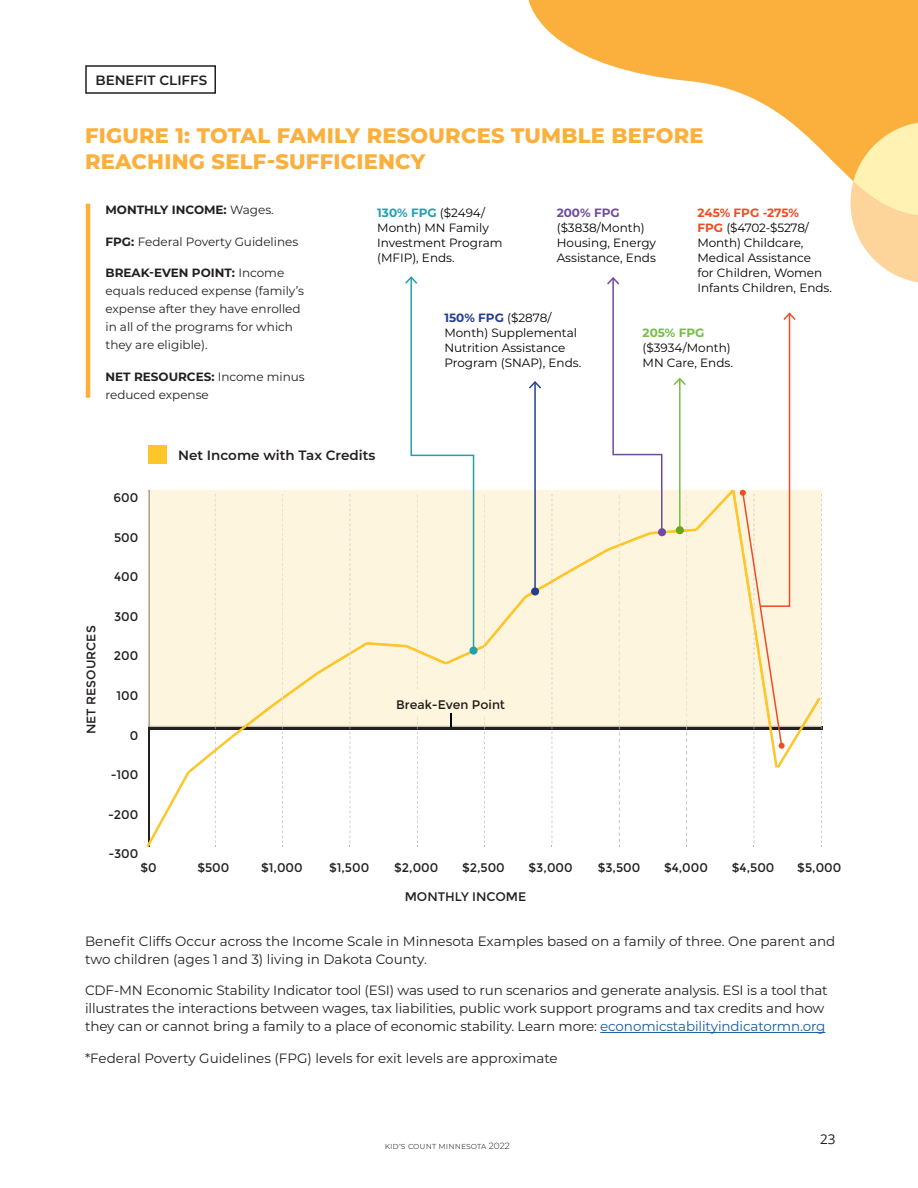
<style>
.page{position:relative;width:918px;height:1188px;background:#fff}
.page>*{position:absolute;margin:0;border:0;box-sizing:border-box;transform-origin:0 0}
.Sub_Title{font:800 21px/25.2px "Montserrat";letter-spacing:.01em;color:#fbb03e}
.t1{font:13.5px/18px "Montserrat";letter-spacing:-.01em;color:#231f20}
.body_text{font:600 13.5px "Montserrat";color:#231f20}
.t2{font:13.5px "Open Sans";color:#231f20}
.t3{font:12.45px "Montserrat";color:#231f20}
.t4{font:12.45px "Montserrat";color:#221b16}
.t5{font:12px/15px "Montserrat";color:#000}
.t6{font:12px/18px "Montserrat";color:#231f20}
.t7{font:700 12px "Montserrat";color:#231f20}
.t8{font:300 9px "Montserrat";letter-spacing:.005em;color:#231f20}
.s1{font-weight:400}
.s2{font-weight:700}
.s3{font-weight:700;color:#21a1b0}
.s4{font-weight:700;color:#6f4b9e}
.s5{font-weight:700;color:#f04b23}
.s6{font-weight:700;color:#253f8e}
.s7{font-weight:700;color:#75bd43}
.s8{color:#175d9e}
</style>
<div class="page">
<svg style="left:851px;top:216px;width:67px;height:67px"></svg>
<svg style="left:528px;top:0;width:390px;height:216px"></svg>
<svg style="left:146px;top:276px;width:676px;height:571px"></svg>
<hr style="left:86px;top:204px;width:4px;height:194px;background:#fbb03e">
<hr style="left:600px;top:1032px;width:225px;height:1px;background:#175d9e">
<div style="left:469px;top:647px;width:9px;height:8px;background:#21a1b0;border-radius:50%"></div>
<div style="left:531px;top:587px;width:8px;height:9px;background:#253f8e;border-radius:50%"></div>
<div style="left:658px;top:528px;width:8px;height:8px;background:#6f4b9e;border-radius:50%"></div>
<div style="left:676px;top:526px;width:8px;height:8px;background:#6ea516;border-radius:50%"></div>
<div style="left:85px;top:65px;width:131px;height:29px;border:2px solid #231f20"></div>
<p class="body_text" style="left:95px;top:71px;width:113px">BENEFIT CLIFFS</p>
<p class="Sub_Title" style="left:85px;top:122px;width:620px">FIGURE 1: TOTAL FAMILY RESOURCES TUMBLE BEFORE<br>REACHING SELF-SUFFICIENCY</p>
<p class="t7" style="left:105px;top:201px;width:170px">MONTHLY INCOME: <span class="s1">Wages.</span></p>
<p class="t6" style="left:105px;top:232px;width:194px"><span class="s2">FPG:</span> Federal Poverty Guidelines</p>
<p class="t6" style="left:105px;top:264px;width:200px"><span class="s2">BREAK-EVEN POINT:</span> Income equals reduced expense (family’s expense after they have enrolled in all of the programs for which they are eligible).</p>
<p class="t6" style="left:105px;top:367px;width:201px"><span class="s2">NET RESOURCES:</span> Income minus reduced expense</p>
<p class="t5" style="left:377px;top:204px;width:127px"><span class="s3">130% FPG</span> ($2494/<br>Month) MN Family<br>Investment Program (MFIP), Ends.</p>
<p class="t5" style="left:557px;top:204px;width:101px"><span class="s4">200% FPG </span>($3838/Month)<br>Housing, Energy<br>Assistance, Ends</p>
<p class="t5" style="left:698px;top:204px;width:136px"><span class="s5">245% FPG -275%<br>FPG</span> ($4702-$5278/<br>Month) Childcare,<br>Medical Assistance<br>for Children, Women<br>Infants Children, Ends.</p>
<p class="t5" style="left:444px;top:310px;width:138px"><span class="s6">150% FPG</span> ($2878/<br>Month) Supplemental<br>Nutrition Assistance<br>Program (SNAP), Ends.</p>
<p class="t5" style="left:643px;top:325px;width:92px"><span class="s7">205% FPG </span>($3934/Month)<br>MN Care, Ends.</p>
<p class="t3" style="left:84px;top:734px;width:110px;rotate:-90deg">NET RESOURCES</p>
<p class="t3" style="left:114px;top:490px;width:26px">600</p>
<p class="t3" style="left:114px;top:530px;width:26px">500</p>
<p class="t3" style="left:114px;top:570px;width:26px">400</p>
<p class="t3" style="left:114px;top:609px;width:26px">300</p>
<p class="t3" style="left:114px;top:649px;width:26px">200</p>
<p class="t3" style="left:116px;top:688px;width:23px">100</p>
<p class="t3" style="left:130px;top:728px;width:10px">0</p>
<p class="t3" style="left:111px;top:768px;width:29px">-100</p>
<p class="t3" style="left:108px;top:807px;width:32px">-200</p>
<p class="t3" style="left:108px;top:847px;width:31px">-300</p>
<p class="body_text" style="left:178px;top:445px;width:199px">Net Income with Tax Credits</p>
<p class="t4" style="left:396px;top:697px;width:110px">Break-Even Point</p>
<p class="t3" style="left:141px;top:861px;width:18px">$0</p>
<p class="t3" style="left:197px;top:861px;width:34px">$500</p>
<p class="t3" style="left:261px;top:861px;width:43px">$1,000</p>
<p class="t3" style="left:329px;top:861px;width:42px">$1,500</p>
<p class="t3" style="left:394px;top:861px;width:46px">$2,000</p>
<p class="t3" style="left:462px;top:861px;width:44px">$2,500</p>
<p class="t3" style="left:529px;top:861px;width:46px">$3,000</p>
<p class="t3" style="left:598px;top:861px;width:44px">$3,500</p>
<p class="t3" style="left:664px;top:861px;width:45px">$4,000</p>
<p class="t3" style="left:732px;top:861px;width:44px">$4,500</p>
<p class="t3" style="left:797px;top:861px;width:46px">$5,000</p>
<p class="t3" style="left:405px;top:889px;width:123px">MONTHLY INCOME</p>
<p class="t1" style="left:85px;top:931px;width:752px">Benefit Cliffs Occur across the Income Scale in Minnesota Examples based on a family of three. One parent and two children (ages 1 and 3) living in Dakota County.</p>
<p class="t1" style="left:85px;top:981px;width:744px">CDF-MN Economic Stability Indicator tool (ESI) was used to run scenarios and generate analysis. ESI is a tool that illustrates the interactions between wages, tax liabilities, public work support programs and tax credits and how they can or cannot bring a family to a place of economic stability. Learn more: <span class="s8">economicstabilityindicatormn.org</span></p>
<p class="t1" style="left:85px;top:1048px;width:474px">*Federal Poverty Guidelines (FPG) levels for exit levels are approximate</p>
<p class="t8" style="left:385px;top:1140px;width:127px">Kid’s Count Minnesota 2022</p>
<p class="t2" style="left:820px;top:1130px;width:17px">23</p>
</div>
